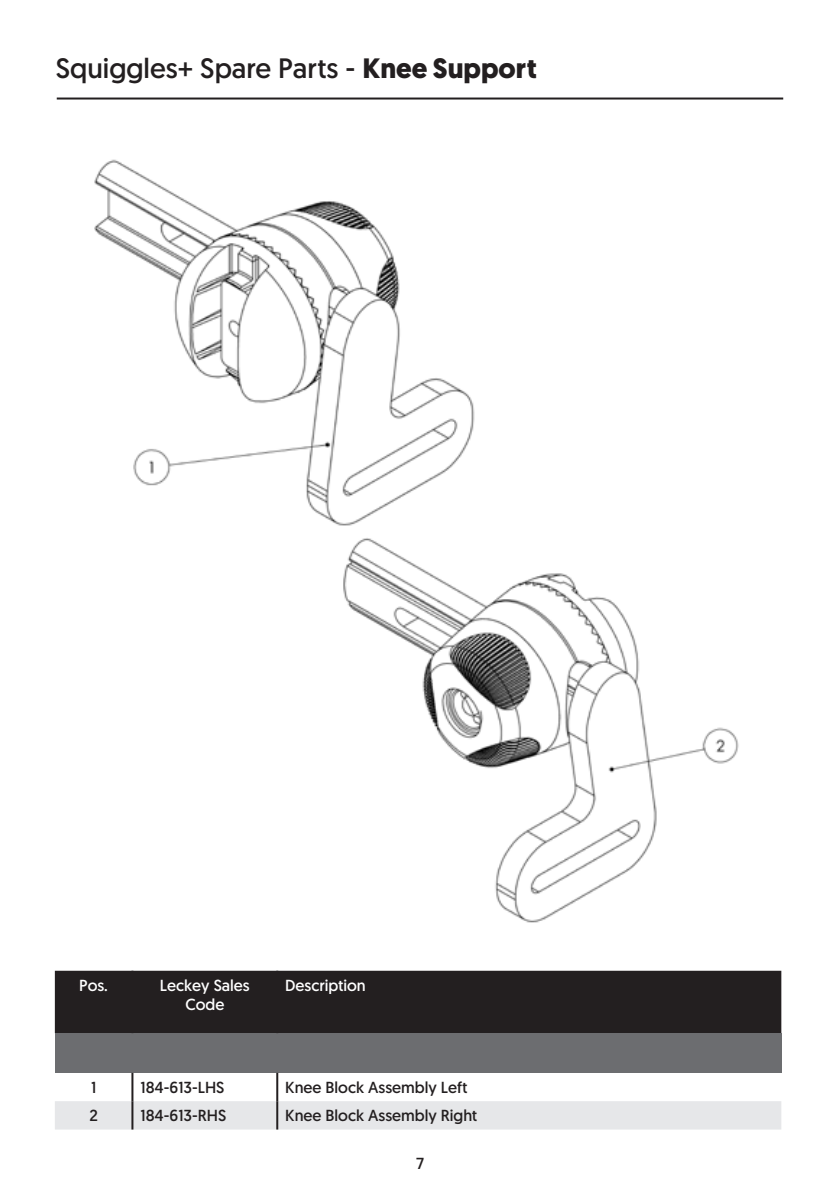
<style>
.page{position:relative;width:840px;height:1191px;background:#fff}
.page>*{position:absolute;margin:0;border:0;box-sizing:border-box;transform-origin:0 0}
.t1{font:28px "Geomanist";color:#231f20}
.Table_Body_Text{font:16px "Geomanist";color:#231f20}
.Table_Body_Text-2{font:16px/19.2px "Geomanist";color:#fff;text-align:center}
.s1{font-weight:700}
</style>
<div class="page">
<hr style="left:57px;top:97px;width:725px;height:2px;background:#231f20">
<div style="left:55px;top:970px;width:725px;height:63px;background:#231f20"></div>
<div style="left:55px;top:1033px;width:725px;height:39px;background:#6c6d70"></div>
<div style="left:55px;top:1101px;width:725px;height:28px;background:#e6e7e9"></div>
<hr style="left:131px;top:970px;width:2px;height:63px;background:#231f20">
<hr style="left:131px;top:1072px;width:2px;height:29px;background:#231f20">
<hr style="left:131px;top:1101px;width:2px;height:28px;background:#231f20">
<hr style="left:276px;top:970px;width:2px;height:63px;background:#231f20">
<hr style="left:276px;top:1072px;width:2px;height:29px;background:#231f20">
<hr style="left:276px;top:1101px;width:2px;height:28px;background:#231f20">
<img style="left:94px;top:159px;width:381px;height:367px">
<img style="left:343px;top:538px;width:396px;height:385px">
<p class="t1" style="left:56px;top:50px;width:482px">Squiggles+ Spare Parts - <span class="s1">Knee Support</span></p>
<p class="Table_Body_Text-2" style="left:79px;top:975px;width:30px">Pos.</p>
<p class="Table_Body_Text-2" style="left:160px;top:975px;width:91px">Leckey Sales<br>Code</p>
<p class="Table_Body_Text-2" style="left:285px;top:975px;width:82px">Description</p>
<p class="Table_Body_Text" style="left:91px;top:1077px;width:7px">1</p>
<p class="Table_Body_Text" style="left:140px;top:1077px;width:85px">184-613-LHS</p>
<p class="Table_Body_Text" style="left:285px;top:1077px;width:184px">Knee Block Assembly Left</p>
<p class="Table_Body_Text" style="left:89px;top:1105px;width:10px">2</p>
<p class="Table_Body_Text" style="left:140px;top:1105px;width:87px">184-613-RHS</p>
<p class="Table_Body_Text" style="left:285px;top:1105px;width:193px">Knee Block Assembly Right</p>
<p class="Table_Body_Text" style="left:416px;top:1152px;width:9px">7</p>
</div>
